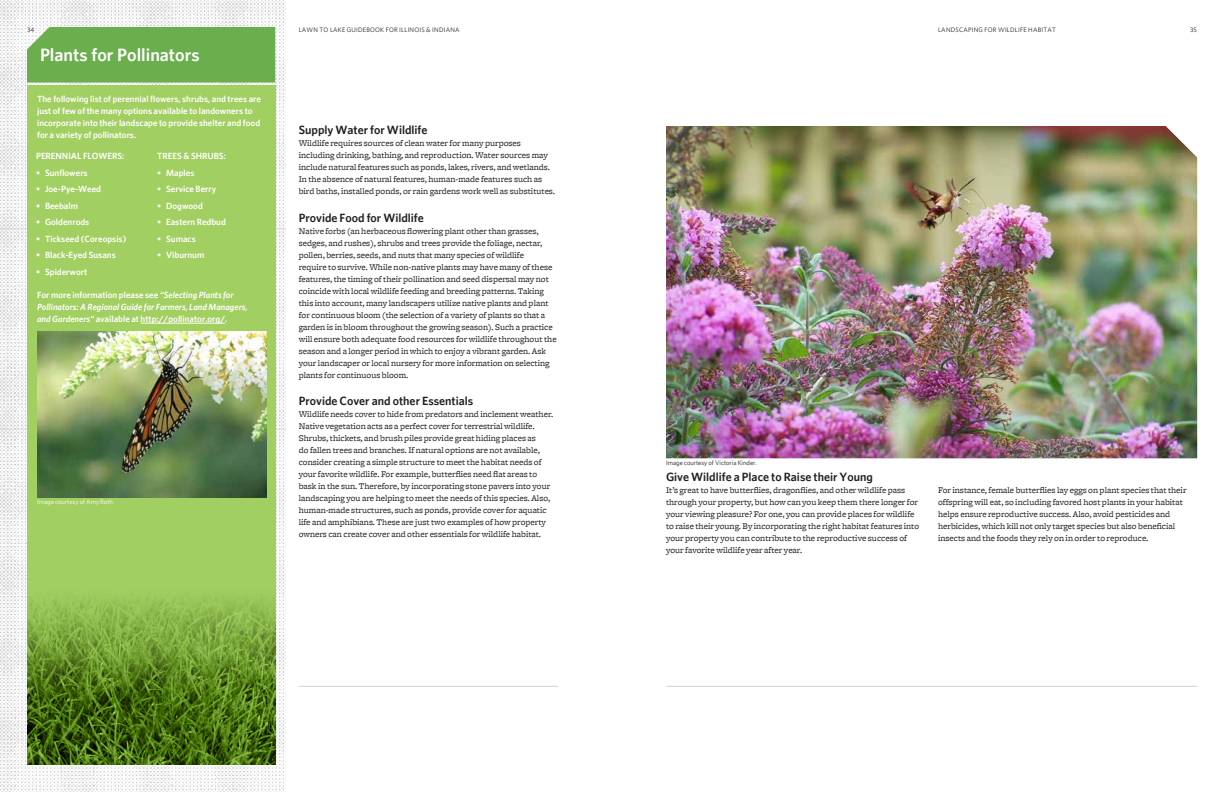
<style>
.page{position:relative;width:1224px;height:792px;background:#fff}
.page>*{position:absolute;margin:0;border:0;box-sizing:border-box;transform-origin:0 0}
.factoid_box_header{font:700 18px "CMAP Sans";color:#fff}
.sub_subhead{font:700 12px "CMAP Sans";color:#231f20}
.Body_-_9_12_Serif{font:9px/12px "CMAP Serif";color:#231f20}
.factoid_box_text{font:700 9px/12px "CMAP Sans";color:#fff}
.factoid_box_text-2{font:italic 700 9px/12px "CMAP Sans";color:#fff}
.footnotes_credits{font:6.5px "CMAP Sans";letter-spacing:.03em;color:#231f20}
.footnotes_credits-2{font:6.5px "CMAP Sans";color:#231f20}
.Page_header_6_5_8{font:6.5px "CMAP Sans";letter-spacing:.03em;color:#231f20}
.footnotes_credits-3{font:6.5px "CMAP Sans";color:#fff}
.s1{font-style:normal}
</style>
<div class="page">
<img style="left:0;top:0;width:286px;height:792px">
<hr style="left:666px;top:686px;width:531px;height:1px;background:#d1d2d4">
<hr style="left:299px;top:686px;width:259px;height:1px;background:#d1d2d4">
<div style="left:27px;top:86px;width:248px;height:679px;background:#a2cf62"></div>
<div style="left:27px;top:27px;width:248px;height:56px;background:#6bae4e"></div>
<img style="left:37px;top:331px;width:229px;height:166px">
<hr style="left:141px;top:323px;width:84px;height:1px;background:#fff">
<img style="left:666px;top:126px;width:531px;height:332px">
<img style="left:27px;top:596px;width:248px;height:169px">
<p class="Page_header_6_5_8" style="left:938px;top:26px;width:119px">LANDSCAPING FOR WILDLIFE HABITAT</p>
<p class="footnotes_credits" style="left:27px;top:26px;width:9px">34</p>
<p class="footnotes_credits" style="left:299px;top:26px;width:162px">LAWN TO LAKE GUIDEBOOK FOR ILLINOIS &amp; INDIANA</p>
<p class="footnotes_credits" style="left:1190px;top:26px;width:8px">35</p>
<p class="factoid_box_header" style="left:40px;top:44px;width:161px">Plants for Pollinators</p>
<p class="factoid_box_text" style="left:37px;top:93px;width:225px">The following list of perennial flowers, shrubs, and trees are just of few of the many options available to landowners to incorporate into their landscape to provide shelter and food for a variety of pollinators.</p>
<p class="factoid_box_text" style="left:36px;top:150px;width:90px">PERENNIAL FLOWERS:</p>
<p class="factoid_box_text" style="left:36px;top:167px;width:53px">• Sunflowers</p>
<p class="factoid_box_text" style="left:36px;top:183px;width:67px">• Joe-Pye-Weed</p>
<p class="factoid_box_text" style="left:36px;top:200px;width:44px">• Beebalm</p>
<p class="factoid_box_text" style="left:36px;top:216px;width:55px">• Goldenrods</p>
<p class="factoid_box_text" style="left:36px;top:233px;width:92px">• Tickseed (Coreopsis)</p>
<p class="factoid_box_text" style="left:36px;top:249px;width:81px">• Black-Eyed Susans</p>
<p class="factoid_box_text" style="left:36px;top:266px;width:53px">• Spiderwort</p>
<p class="factoid_box_text" style="left:157px;top:150px;width:70px">TREES &amp; SHRUBS:</p>
<p class="factoid_box_text" style="left:157px;top:167px;width:39px">• Maples</p>
<p class="factoid_box_text" style="left:157px;top:183px;width:61px">• Service Berry</p>
<p class="factoid_box_text" style="left:157px;top:200px;width:47px">• Dogwood</p>
<p class="factoid_box_text" style="left:157px;top:216px;width:70px">• Eastern Redbud</p>
<p class="factoid_box_text" style="left:157px;top:233px;width:40px">• Sumacs</p>
<p class="factoid_box_text" style="left:157px;top:249px;width:49px">• Viburnum</p>
<p class="factoid_box_text-2" style="left:37px;top:289px;width:212px"><span class="s1">For more information please see</span> “Selecting Plants for<br>Pollinators: A Regional Guide for Farmers, Land Managers, and Gardeners“ <span class="s1">available at http://pollinator.org/.</span></p>
<p class="footnotes_credits-3" style="left:37px;top:498px;width:79px">Image courtesy of Amy Roth.</p>
<p class="sub_subhead" style="left:299px;top:123px;width:130px">Supply Water for Wildlife</p>
<p class="Body_-_9_12_Serif" style="left:299px;top:138px;width:258px">Wildlife requires sources of clean water for many purposes including drinking, bathing, and reproduction. Water sources may include natural features such as ponds, lakes, rivers, and wetlands.<br>In the absence of natural features, human-made features such as bird baths, installed ponds, or rain gardens work well as substitutes.</p>
<p class="sub_subhead" style="left:299px;top:210px;width:127px">Provide Food for Wildlife</p>
<p class="Body_-_9_12_Serif" style="left:299px;top:225px;width:259px">Native forbs (an herbaceous flowering plant other than grasses, sedges, and rushes), shrubs and trees provide the foliage, nectar, pollen, berries, seeds, and nuts that many species of wildlife<br>require to survive. While non-native plants may have many of these features, the timing of their pollination and seed dispersal may not coincide with local wildlife feeding and breeding patterns. Taking this into account, many landscapers utilize native plants and plant for continuous bloom (the selection of a variety of plants so that a garden is in bloom throughout the growing season). Such a practice will ensure both adequate food resources for wildlife throughout the season and a longer period in which to enjoy a vibrant garden. Ask your landscaper or local nursery for more information on selecting plants for continuous bloom.</p>
<p class="sub_subhead" style="left:299px;top:394px;width:176px">Provide Cover and other Essentials</p>
<p class="Body_-_9_12_Serif" style="left:299px;top:409px;width:256px">Wildlife needs cover to hide from predators and inclement weather.<br>Native vegetation acts as a perfect cover for terrestrial wildlife.<br>Shrubs, thickets, and brush piles provide great hiding places as<br>do fallen trees and branches. If natural options are not available, consider creating a simple structure to meet the habitat needs of your favorite wildlife. For example, butterflies need flat areas to bask in the sun. Therefore, by incorporating stone pavers into your landscaping you are helping to meet the needs of this species. Also, human-made structures, such as ponds, provide cover for aquatic life and amphibians. These are just two examples of how property owners can create cover and other essentials for wildlife habitat.</p>
<p class="footnotes_credits-2" style="left:666px;top:459px;width:92px">Image courtesy of Victoria Kinder.</p>
<p class="sub_subhead" style="left:666px;top:469px;width:209px">Give Wildlife a Place to Raise their Young</p>
<p class="Body_-_9_12_Serif" style="left:666px;top:484px;width:255px">It’s great to have butterflies, dragonflies, and other wildlife pass through your property, but how can you keep them there longer for your viewing pleasure? For one, you can provide places for wildlife to raise their young. By incorporating the right habitat features into your property you can contribute to the reproductive success of your favorite wildlife year after year.</p>
<p class="Body_-_9_12_Serif" style="left:938px;top:485px;width:250px">For instance, female butterflies lay eggs on plant species that their offspring will eat, so including favored host plants in your habitat helps ensure reproductive success. Also, avoid pesticides and herbicides, which kill not only target species but also beneficial insects and the foods they rely on in order to reproduce.</p>
</div>
